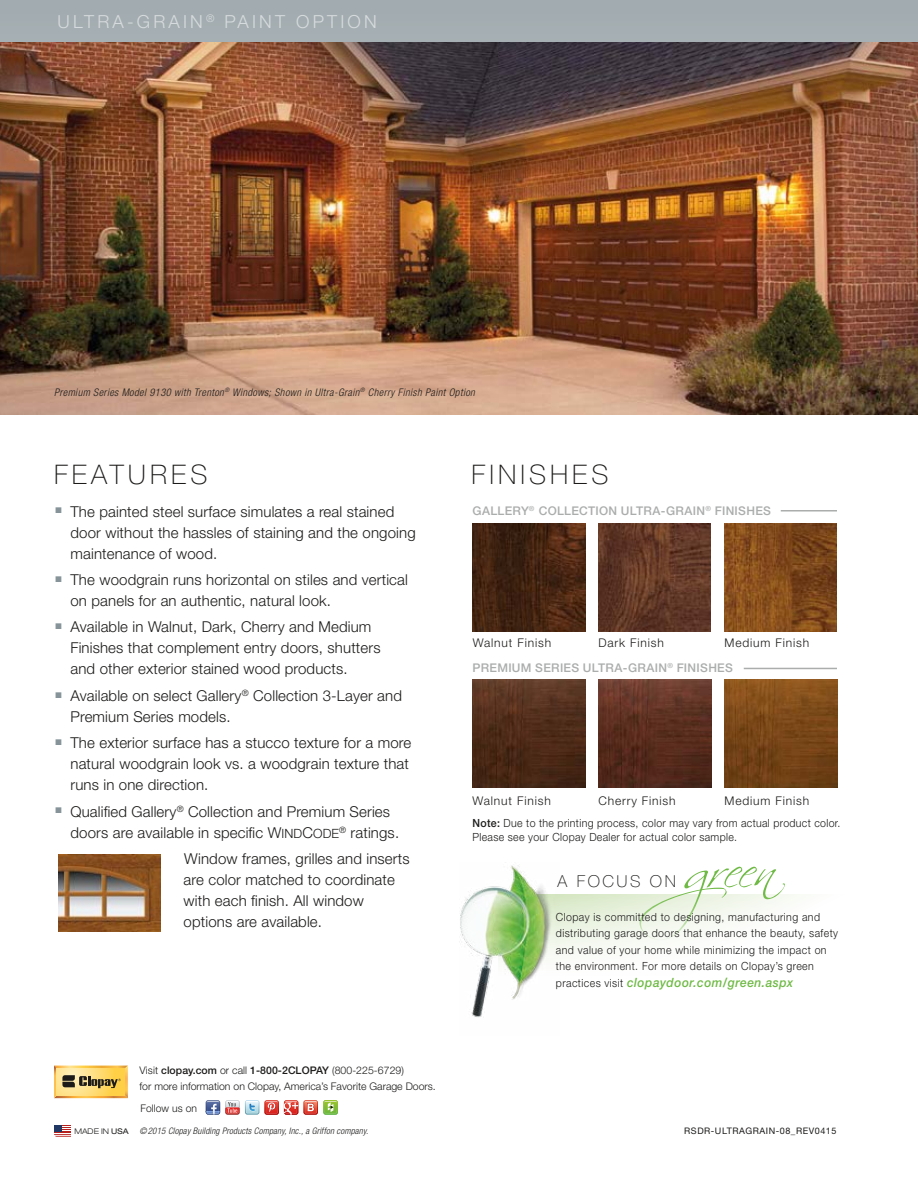
<style>
.page{position:relative;width:918px;height:1188px;background:#fff}
.page>*{position:absolute;margin:0;border:0;box-sizing:border-box;transform-origin:0 0}
.t1{font:100 27px "Helvetica Neue";letter-spacing:.15em;color:#1c1b1a}
.t2{font:300 18px "Helvetica Neue";letter-spacing:.175em;color:#d6dbdd}
.t3{font:100 16.5px "Helvetica Neue";letter-spacing:.15em;color:#1c1b1a}
.t4{font:300 15px/21px "Helvetica Neue";letter-spacing:.01em;color:#1c1b1a}
.t5{font:italic 500 12.75px "Helvetica Neue";letter-spacing:.04em;color:#6fba45;scale:.94 1}
.t6{font:500 12px "Helvetica Neue";letter-spacing:.025em;color:#abacac}
.t7{font:300 12px "Helvetica Neue";letter-spacing:.07em;color:#1c1b1a}
.t8{font:300 11.25px/16.5px "Helvetica Neue";letter-spacing:.04em;color:#1c1b1a;scale:.94 1}
.t9{font:300 10.5px/15.8px "Helvetica Neue";color:#1c1b1a}
.t10{font:italic 300 condensed 10.5px "Helvetica Neue";letter-spacing:.04em;color:#1c1b1a}
.t11{font:italic 300 condensed 9px "Helvetica Neue";letter-spacing:.02em;color:#1c1b1a}
.t12{font:9px "Helvetica Neue";letter-spacing:.06em;color:#1c1b1a}
.s1{font-size:12.75px}
.s2{font-weight:500}
.s3{font-style:normal;font-stretch:expanded;font-size:7.8px}
.s4{font-weight:400;font-style:normal;font-stretch:expanded;font-size:7.8px}
.s5{font-weight:300;font-style:normal;font-size:11.25px;color:#1c1b1a}
</style>
<div class="page">
<img style="left:0;top:42px;width:918px;height:373px">
<div style="left:0;top:0;width:918px;height:42px;background:#a3adb1"></div>
<img style="left:58px;top:855px;width:103px;height:76px">
<img style="left:473px;top:680px;width:113px;height:108px">
<img style="left:598px;top:680px;width:113px;height:108px">
<img style="left:725px;top:680px;width:112px;height:108px">
<img style="left:473px;top:523px;width:112px;height:108px">
<img style="left:725px;top:523px;width:112px;height:108px">
<img style="left:598px;top:523px;width:113px;height:108px">
<svg style="left:559px;top:894px;width:241px;height:62px"></svg>
<svg style="left:640px;top:866px;width:145px;height:75px"></svg>
<img style="left:460px;top:865px;width:99px;height:152px">
<svg style="left:54px;top:1125px;width:17px;height:12px"></svg>
<div style="left:54px;top:1126px;width:7px;height:6px;background:#223864"></div>
<svg style="left:54px;top:1066px;width:74px;height:32px;background:#d9b862"></svg>
<hr style="left:781px;top:510px;width:56px;height:2px;background:#abacac">
<hr style="left:744px;top:668px;width:93px;height:1px;background:#abacac">
<svg style="left:206px;top:1100px;width:92px;height:15px"></svg>
<svg style="left:304px;top:1100px;width:34px;height:15px"></svg>
<p class="t2" style="left:58px;top:11px;width:321px">ULTRA-GRAIN <sup>®</sup> PAINT OPTION</p>
<p class="t10" style="left:54px;top:386px;width:422px">Premium Series Model 9130 with Trenton<sup>®</sup> Windows; Shown in Ultra-Grain<sup>®</sup> Cherry Finish Paint Option</p>
<h1 class="t1" style="left:54px;top:459px;width:155px">FEATURES</h1>
<h1 class="t1" style="left:471px;top:459px;width:138px">FINISHES</h1>
<p class="t4" style="left:70px;top:500px;width:347px;text-indent:-15px"><sup>■</sup> The painted steel surface simulates a real stained door without the hassles of staining and the ongoing maintenance of wood.</p>
<p class="t4" style="left:70px;top:569px;width:339px;text-indent:-15px"><sup>■</sup> The woodgrain runs horizontal on stiles and vertical on panels for an authentic, natural look.</p>
<p class="t4" style="left:70px;top:616px;width:312px;text-indent:-15px"><sup>■</sup> Available in Walnut, Dark, Cherry and Medium<br>Finishes that complement entry doors, shutters and other exterior stained wood products.</p>
<p class="t4" style="left:71px;top:685px;width:333px;text-indent:-15px"><sup>■</sup> Available on select Gallery<sup>®</sup> Collection 3-Layer and<br>Premium Series models.</p>
<p class="t4" style="left:70px;top:732px;width:342px;text-indent:-15px"><sup>■</sup> The exterior surface has a stucco texture for a more natural woodgrain look vs. a woodgrain texture that runs in one direction.</p>
<p class="t4" style="left:71px;top:800px;width:330px;text-indent:-15px"><sup>■</sup> Qualified Gallery<sup>®</sup> Collection and Premium Series doors are available in specific W<span class="s1">IND</span>C<span class="s1">ODE</span><sup>®</sup> ratings.</p>
<p class="t4" style="left:184px;top:848px;width:228px">Window frames, grilles and inserts are color matched to coordinate with each finish. All window options are available.</p>
<p class="t9" style="left:140px;top:1062px;width:298px">Visit <span class="s2">clopay.com</span> or call <span class="s2">1-800-2CLOPAY</span> (800-225-6729)<br>for more information on Clopay, America’s Favorite Garage Doors.</p>
<p class="t9" style="left:141px;top:1100px;width:58px">Follow us on</p>
<p class="t11" style="left:74px;top:1126px;width:296px"><span class="s3">MADE IN</span> <span class="s4">USA</span> ©2015 Clopay Building Products Company, Inc., a Griffon company.</p>
<p class="t6" style="left:473px;top:504px;width:300px">GALLERY<sup>®</sup> COLLECTION ULTRA-GRAIN<sup>®</sup> FINISHES</p>
<p class="t7" style="left:473px;top:635px;width:80px">Walnut Finish</p>
<p class="t7" style="left:598px;top:635px;width:67px">Dark Finish</p>
<p class="t7" style="left:725px;top:635px;width:86px">Medium Finish</p>
<p class="t6" style="left:473px;top:661px;width:262px">PREMIUM SERIES ULTRA-GRAIN<sup>®</sup> FINISHES</p>
<p class="t7" style="left:473px;top:793px;width:80px">Walnut Finish</p>
<p class="t7" style="left:598px;top:793px;width:79px">Cherry Finish</p>
<p class="t7" style="left:725px;top:793px;width:86px">Medium Finish</p>
<p class="t8" style="left:473px;top:816px;width:393px;line-height:13.5px"><span class="s2">Note:</span> Due to the printing process, color may vary from actual product color.<br>Please see your Clopay Dealer for actual color sample.</p>
<p class="t3" style="left:557px;top:871px;width:120px">A FOCUS ON</p>
<p class="t8" style="left:556px;top:908px;width:302px">Clopay is committed to designing, manufacturing and distributing garage doors that enhance the beauty, safety and value of your home while minimizing the impact on the environment. For more details on Clopay’s green</p>
<p class="t5" style="left:556px;top:975px;width:254px"><span class="s5">practices visit</span> clopaydoor.com/green.aspx</p>
<p class="t12" style="left:684px;top:1125px;width:154px">RSDR-ULTRAGRAIN-08_REV0415</p>
</div>
